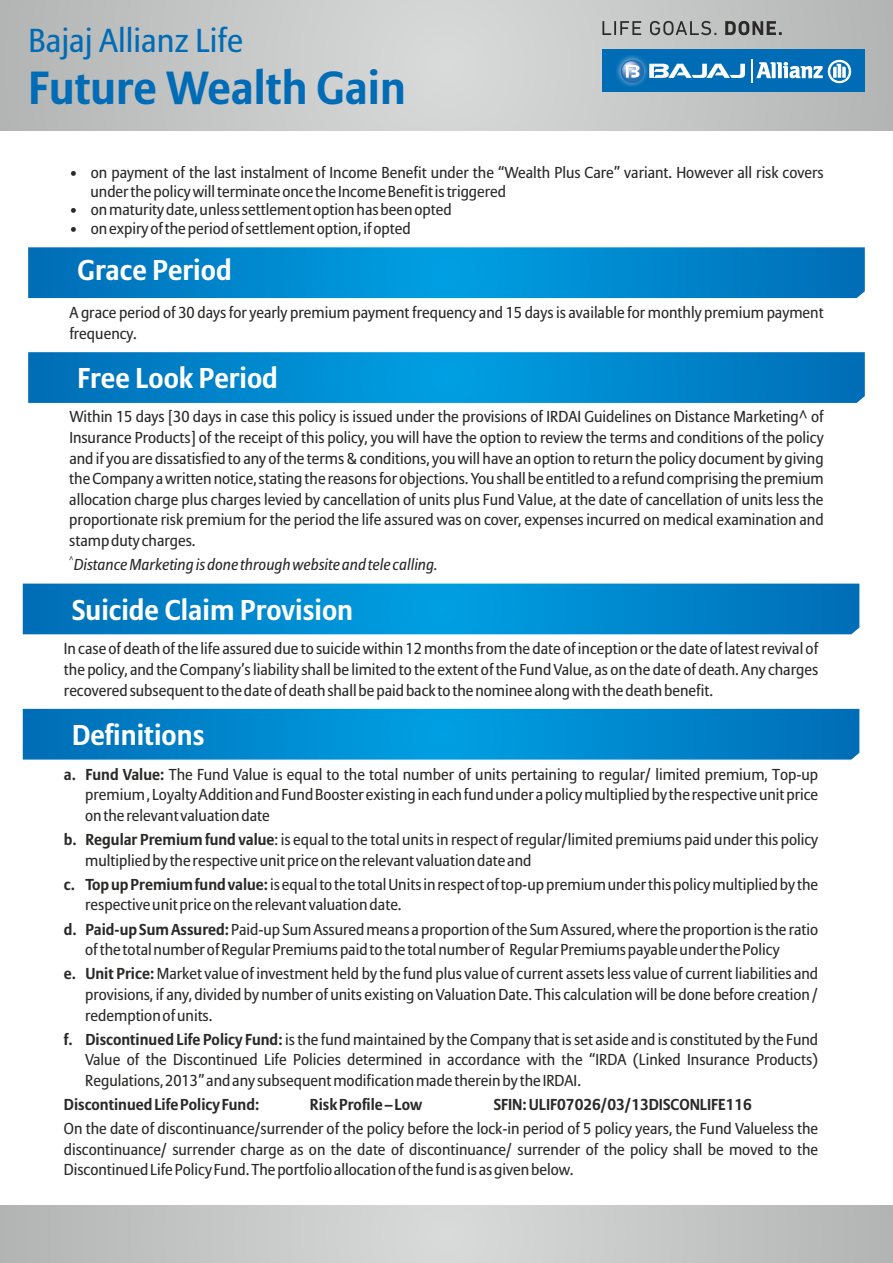
<style>
.page{position:relative;width:893px;height:1263px;background:#fff}
.page>*{position:absolute;margin:0;border:0;box-sizing:border-box;transform-origin:0 0}
.t1{font:700 46.05px "Allianz Sans";color:#006cb5}
.t2{font:300 33px "Allianz Sans";color:#006cb5}
.t3{font:700 28.5px "Allianz Sans";color:#fefefe}
.t4{font:300 15.75px/20.5px "Allianz Sans";color:#2b2a29;text-align:justify}
.t5{font:700 15.75px "Allianz Sans";color:#2b2a29}
.t6{font:italic 15.75px "Allianz Sans";color:#2b2a29}
.t7{font:italic 7.8px "Allianz Sans";color:#2b2a29}
.s1{font-weight:700}
</style>
<div class="page">
<svg style="left:0;top:1205px;width:893px;height:58px;background:#c5c6c6"></svg>
<svg style="left:0;top:0;width:893px;height:131px;background:#c6c7c7"></svg>
<svg style="left:28px;top:247px;width:837px;height:51px;background:#0186cc"></svg>
<svg style="left:28px;top:352px;width:837px;height:51px;background:#0186cc"></svg>
<svg style="left:23px;top:584px;width:836px;height:50px;background:#0086cc"></svg>
<svg style="left:23px;top:709px;width:836px;height:51px;background:#0287cc"></svg>
<div style="left:602px;top:49px;width:263px;height:43px;background:#006cb5"></div>
<img style="left:616px;top:55px;width:25px;height:32px">
<svg style="left:620px;top:59px;width:125px;height:25px"></svg>
<svg style="left:751px;top:60px;width:100px;height:23px"></svg>
<svg style="left:602px;top:21px;width:180px;height:14px;background:#919191"></svg>
<h2 class="t2" style="left:28px;top:27px;width:216px">Bajaj Allianz Life</h2>
<h1 class="t1" style="left:28px;top:68px;width:379px">Future Wealth Gain</h1>
<p class="t4" style="left:90px;top:165px;width:735px;line-height:18.6px;text-indent:-21px">• on payment of the last instalment of Income Benefit under the “Wealth Plus Care” variant. However all risk covers under the policy will terminate once the Income Benefit is triggered</p>
<p class="t4" style="left:69px;top:201px;width:384px">• on maturity date, unless settlement option has been opted</p>
<p class="t4" style="left:69px;top:220px;width:343px">• on expiry of the period of settlement option, if opted</p>
<h3 class="t3" style="left:77px;top:258px;width:156px">Grace Period</h3>
<p class="t4" style="left:69px;top:304px;width:756px">A grace period of 30 days for yearly premium payment frequency and 15 days is available for monthly premium payment frequency.</p>
<h3 class="t3" style="left:77px;top:366px;width:202px">Free Look Period</h3>
<p class="t4" style="left:69px;top:408px;width:756px">Within 15 days [30 days in case this policy is issued under the provisions of IRDAI Guidelines on Distance Marketing^ of Insurance Products] of the receipt of this policy, you will have the option to review the terms and conditions of the policy and if you are dissatisfied to any of the terms &amp; conditions, you will have an option to return the policy document by giving the Company a written notice, stating the reasons for objections. You shall be entitled to a refund comprising the premium allocation charge plus charges levied by cancellation of units plus Fund Value, at the date of cancellation of units less the proportionate risk premium for the period the life assured was on cover, expenses incurred on medical examination and stamp duty charges.</p>
<p class="t7" style="left:69px;top:556px;width:6px">^</p>
<p class="t6" style="left:74px;top:558px;width:365px">Distance Marketing is done through website and tele calling.</p>
<h3 class="t3" style="left:72px;top:598px;width:282px">Suicide Claim Provision</h3>
<p class="t4" style="left:64px;top:640px;width:756px">In case of death of the life assured due to suicide within 12 months from the date of inception or the date of latest revival of the policy, and the Company’s liability shall be limited to the extent of the Fund Value, as on the date of death. Any charges recovered subsequent to the date of death shall be paid back to the nominee along with the death benefit.</p>
<h3 class="t3" style="left:72px;top:723px;width:134px">Definitions</h3>
<p class="t4" style="left:85px;top:765px;width:734px;text-indent:-21px"><span class="s1">a. Fund Value:</span> The Fund Value is equal to the total number of units pertaining to regular/ limited premium, Top-up premium , Loyalty Addition and Fund Booster existing in each fund under a policy multiplied by the respective unit price on the relevant valuation date</p>
<p class="t4" style="left:85px;top:830px;width:734px;text-indent:-21px"><span class="s1">b. Regular Premium fund value</span>: is equal to the total units in respect of regular/limited premiums paid under this policy multiplied by the respective unit price on the relevant valuation date and</p>
<p class="t4" style="left:85px;top:875px;width:734px;text-indent:-21px"><span class="s1">c. Top up Premium fund value:</span>is equal to the total Units in respect of top-up premium under this policy multiplied by the respective unit price on the relevant valuation date.</p>
<p class="t4" style="left:85px;top:920px;width:734px;text-indent:-21px"><span class="s1">d. Paid-up Sum Assured:</span> Paid-up Sum Assured means a proportion of the Sum Assured, where the proportion is the ratio of the total number of Regular Premiums paid to the total number of Regular Premiums payable under the Policy</p>
<p class="t4" style="left:85px;top:965px;width:734px;text-indent:-21px"><span class="s1">e. Unit Price:</span> Market value of investment held by the fund plus value of current assets less value of current liabilities and provisions, if any, divided by number of units existing on Valuation Date. This calculation will be done before creation / redemption of units.</p>
<p class="t4" style="left:85px;top:1030px;width:734px;text-indent:-21px"><span class="s1">f. Discontinued Life Policy Fund:</span> is the fund maintained by the Company that is set aside and is constituted by the Fund Value of the Discontinued Life Policies determined in accordance with the “IRDA (Linked Insurance Products)<br>Regulations, 2013” and any subsequent modification made therein by the IRDAI.</p>
<p class="t5" style="left:64px;top:1098px;width:197px">Discontinued Life Policy Fund:</p>
<p class="t5" style="left:310px;top:1098px;width:114px">Risk Profile – Low</p>
<p class="t5" style="left:494px;top:1098px;width:260px">SFIN: ULIF07026/03/13DISCONLIFE116</p>
<p class="t4" style="left:64px;top:1120px;width:756px">On the date of discontinuance/surrender of the policy before the lock-in period of 5 policy years, the Fund Valueless the discontinuance/ surrender charge as on the date of discontinuance/ surrender of the policy shall be moved to the Discontinued Life Policy Fund. The portfolio allocation of the fund is as given below.</p>
</div>
